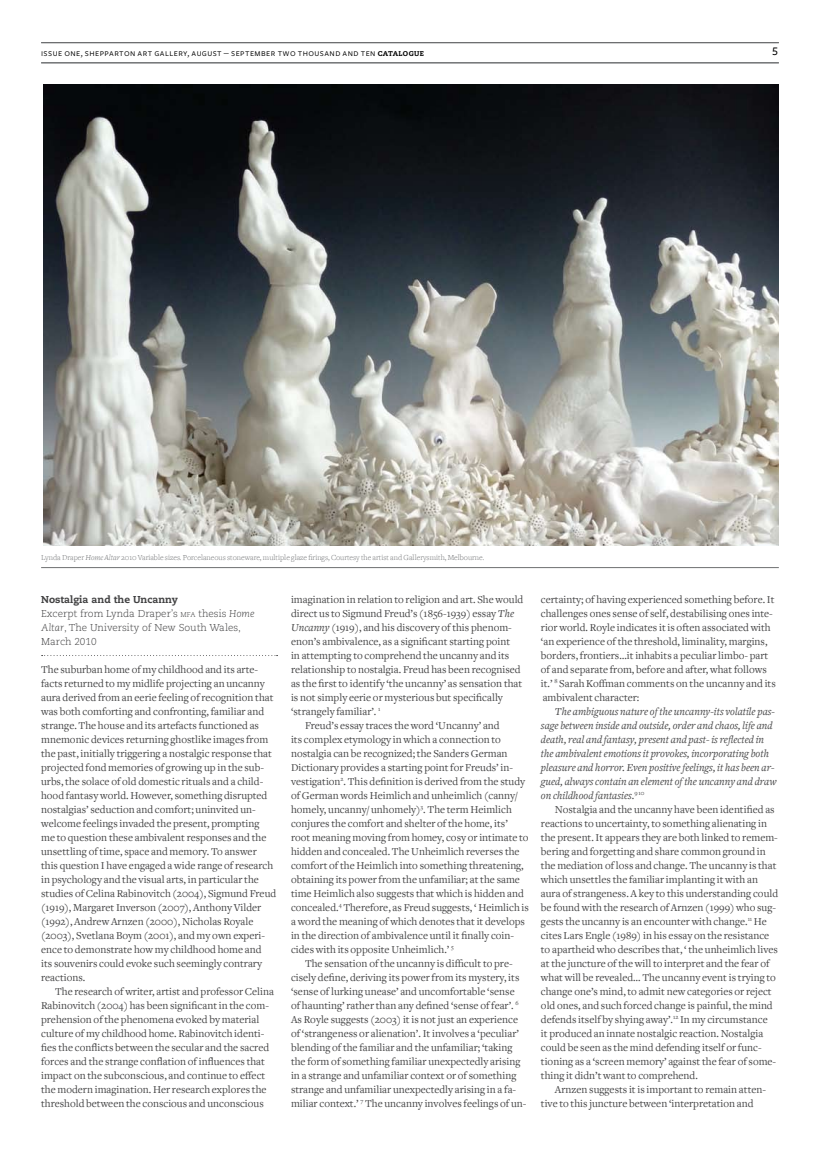
<style>
.page{position:relative;width:820px;height:1149px;background:#fff}
.page>*{position:absolute;margin:0;border:0;box-sizing:border-box;transform-origin:0 0}
.t1{font:12px "Freight Sans Medium SC";color:#000}
.t2{font:11px/14px "Freight Text";color:#414142}
.t3{font:italic 11px/14px "Freight Text";color:#414142}
.t4{font:300 10px/14px "Caecilia";color:#414142}
.t5{font:10px "Freight Sans Book SC";letter-spacing:.04em;color:#000}
.t6{font:300 8px "Freight Text";color:#6d6f71}
.s1{font-family:"Caecilia Heavy Os F";font-size:7px}
.s2{font-style:italic}
.s3{font-weight:800}
.s4{font-size:7px}
.s5{font-style:normal}
</style>
<div class="page">
<hr style="left:41px;top:42px;width:737px;height:1px;background:#6d6f71">
<hr style="left:41px;top:43px;width:737px;height:1px;background:#6d6f71">
<hr style="left:41px;top:62px;width:737px;height:1px;background:#6d6f71">
<hr style="left:41px;top:63px;width:737px;height:1px;background:#6d6f71">
<img style="left:44px;top:84px;width:734px;height:461px">
<hr style="left:41px;top:567px;width:737px;height:1px;background:#6d6f71">
<p class="t5" style="left:41px;top:47px;width:384px">issue one, shepparton art gallery, august – september two thousand and ten <span class="s1">CATALOGUE</span></p>
<p class="t1" style="left:771px;top:45px;width:7px">5</p>
<p class="t6" style="left:41px;top:553px;width:444px">Lynda Draper <span class="s2">Home Altar</span> 2010 Variable sizes. Porcelaneous stoneware, multiple glaze firings, Courtesy the artist and Gallerysmith, Melbourne.</p>
<p class="t4" style="left:41px;top:592px;width:215px"><span class="s3">Nostalgia and the Uncanny<br></span>Excerpt from Lynda Draper’s <span class="s4">mfa</span> thesis <span class="s2">Home<br>Altar</span>, The University of New South Wales,<br>March 2010</p>
<p class="t2" style="left:291px;top:592px;width:234px">imagination in relation to religion and art. She would</p>
<p class="t2" style="left:291px;top:606px;width:224px">direct us to Sigmund Freud’s (1856-1939) essay <span class="s2">The</span></p>
<p class="t2" style="left:291px;top:620px;width:222px"><span class="s2">Uncanny</span> (1919), and his discovery of this phenom-</p>
<p class="t2" style="left:291px;top:634px;width:220px">enon’s ambivalence, as a significant starting point</p>
<p class="t2" style="left:291px;top:648px;width:220px">in attempting to comprehend the uncanny and its</p>
<p class="t2" style="left:291px;top:662px;width:231px">relationship to nostalgia. Freud has been recognised</p>
<p class="t2" style="left:291px;top:676px;width:233px">as the first to identify ‘the uncanny’ as sensation that</p>
<p class="t2" style="left:291px;top:690px;width:213px">is not simply eerie or mysterious but specifically</p>
<p class="t2" style="left:291px;top:704px;width:91px">‘strangely familiar’. <sup>1</sup></p>
<p class="t2" style="left:305px;top:718px;width:196px">Freud’s essay traces the word ‘Uncanny’ and</p>
<p class="t2" style="left:291px;top:732px;width:211px">its complex etymology in which a connection to</p>
<p class="t2" style="left:291px;top:746px;width:218px">nostalgia can be recognized; the Sanders German</p>
<p class="t2" style="left:291px;top:760px;width:223px">Dictionary provides a starting point for Freuds’ in-</p>
<p class="t2" style="left:291px;top:774px;width:235px">vestigation<sup>2</sup>. This definition is derived from the study</p>
<p class="t2" style="left:291px;top:788px;width:228px">of German words Heimlich and unheimlich (canny/</p>
<p class="t2" style="left:291px;top:802px;width:222px">homely, uncanny/ unhomely)<sup>3</sup>. The term Heimlich</p>
<p class="t2" style="left:291px;top:816px;width:218px">conjures the comfort and shelter of the home, its’</p>
<p class="t2" style="left:291px;top:830px;width:239px">root meaning moving from homey, cosy or intimate to</p>
<p class="t2" style="left:291px;top:844px;width:230px">hidden and concealed. The Unheimlich reverses the</p>
<p class="t2" style="left:291px;top:858px;width:234px">comfort of the Heimlich into something threatening,</p>
<p class="t2" style="left:291px;top:872px;width:230px">obtaining its power from the unfamiliar; at the same</p>
<p class="t2" style="left:291px;top:886px;width:234px">time Heimlich also suggests that which is hidden and</p>
<p class="t2" style="left:291px;top:900px;width:239px">concealed.<sup>4</sup> Therefore, as Freud suggests, ‘ Heimlich is</p>
<p class="t2" style="left:291px;top:914px;width:235px">a word the meaning of which denotes that it develops</p>
<p class="t2" style="left:291px;top:928px;width:224px">in the direction of ambivalence until it finally coin-</p>
<p class="t2" style="left:291px;top:942px;width:164px">cides with its opposite Unheimlich.’ <sup>5</sup></p>
<p class="t2" style="left:305px;top:956px;width:209px">The sensation of the uncanny is difficult to pre-</p>
<p class="t2" style="left:291px;top:970px;width:230px">cisely define, deriving its power from its mystery, its</p>
<p class="t2" style="left:291px;top:984px;width:225px">‘sense of lurking unease’ and uncomfortable ‘sense</p>
<p class="t2" style="left:291px;top:998px;width:229px">of haunting’ rather than any defined ‘sense of fear’. <sup>6</sup></p>
<p class="t2" style="left:291px;top:1012px;width:228px">As Royle suggests (2003) it is not just an experience</p>
<p class="t2" style="left:291px;top:1026px;width:229px">of ‘strangeness or alienation’. It involves a ‘peculiar’</p>
<p class="t2" style="left:291px;top:1040px;width:223px">blending of the familiar and the unfamiliar; ‘taking</p>
<p class="t2" style="left:291px;top:1054px;width:231px">the form of something familiar unexpectedly arising</p>
<p class="t2" style="left:291px;top:1068px;width:227px">in a strange and unfamiliar context or of something</p>
<p class="t2" style="left:291px;top:1082px;width:226px">strange and unfamiliar unexpectedly arising in a fa-</p>
<p class="t2" style="left:291px;top:1096px;width:237px">miliar context.’ <sup>7</sup> The uncanny involves feelings of un-</p>
<p class="t2" style="left:41px;top:662px;width:236px">The suburban home of my childhood and its arte&shy;facts returned to my midlife projecting an uncanny aura derived from an eerie feeling of recognition that was both comforting and confronting, familiar and strange. The house and its artefacts functioned as mnemonic devices returning ghostlike images from the past, initially triggering a nostalgic response that projected fond memories of growing up in the sub&shy;urbs, the solace of old domestic rituals and a child&shy;hood fantasy world. However, something disrupted nostalgias’ seduction and comfort; uninvited un&shy;welcome feelings invaded the present, prompting<br>me to question these ambivalent responses and the unsettling of time, space and memory. To answer this question I have engaged a wide range of research in psychology and the visual arts, in particular the studies of Celina Rabinovitch (2004), Sigmund Freud (1919), Margaret Inverson (2007), Anthony Vilder (1992), Andrew Arnzen (2000), Nicholas Royale (2003), Svetlana Boym (2001), and my own experi&shy;ence to demonstrate how my childhood home and<br>its souvenirs could evoke such seemingly contrary reactions.</p>
<p class="t2" style="left:41px;top:984px;width:234px;text-indent:14px">The research of writer, artist and professor Celina Rabinovitch (2004) has been significant in the com&shy;prehension of the phenomena evoked by material culture of my childhood home. Rabinovitch identi&shy;fies the conflicts between the secular and the sacred forces and the strange conflation of influences that impact on the subconscious, and continue to effect the modern imagination. Her research explores the threshold between the conscious and unconscious</p>
<p class="t2" style="left:540px;top:592px;width:236px">certainty; of having experienced something before. It challenges ones sense of self, destabilising ones inte&shy;rior world. Royle indicates it is often associated with ‘an experience of the threshold, liminality, margins, borders, frontiers…it inhabits a peculiar limbo- part of and separate from, before and after, what follows it.’ <sup>8</sup> Sarah Koffman comments on the uncanny and its ambivalent character:</p>
<p class="t3" style="left:540px;top:704px;width:237px;text-indent:14px">The ambiguous nature of the uncanny-its volatile pas&shy;sage between inside and outside, order and chaos, life and death, real and fantasy, present and past- is reflected in the ambivalent emotions it provokes, incorporating both pleasure and horror. Even positive feelings, it has been ar&shy;gued, always contain an element of the uncanny and draw on childhood fantasies<span class="s5">.</span><sup>9</sup> <sup>10</sup></p>
<p class="t2" style="left:540px;top:802px;width:239px;text-indent:14px">Nostalgia and the uncanny have been identified as reactions to uncertainty, to something alienating in the present. It appears they are both linked to remem&shy;bering and forgetting and share common ground in the mediation of loss and change. The uncanny is that which unsettles the familiar implanting it with an aura of strangeness. A key to this understanding could be found with the research of Arnzen (1999) who sug&shy;gests the uncanny is an encounter with change.<sup>11</sup> He cites Lars Engle (1989) in his essay on the resistance to apartheid who describes that, ‘ the unheimlich lives at the juncture of the will to interpret and the fear of what will be revealed… The uncanny event is trying to change one’s mind, to admit new categories or reject old ones, and such forced change is painful, the mind defends itself by shying away’.<sup>12</sup> In my circumstance<br>it produced an innate nostalgic reaction. Nostalgia could be seen as the mind defending itself or func&shy;tioning as a ‘screen memory’ against the fear of some&shy;thing it didn’t want to comprehend.</p>
<p class="t2" style="left:540px;top:1082px;width:226px;text-indent:14px">Arnzen suggests it is important to remain atten&shy;tive to this juncture between ‘interpretation and</p>
</div>
